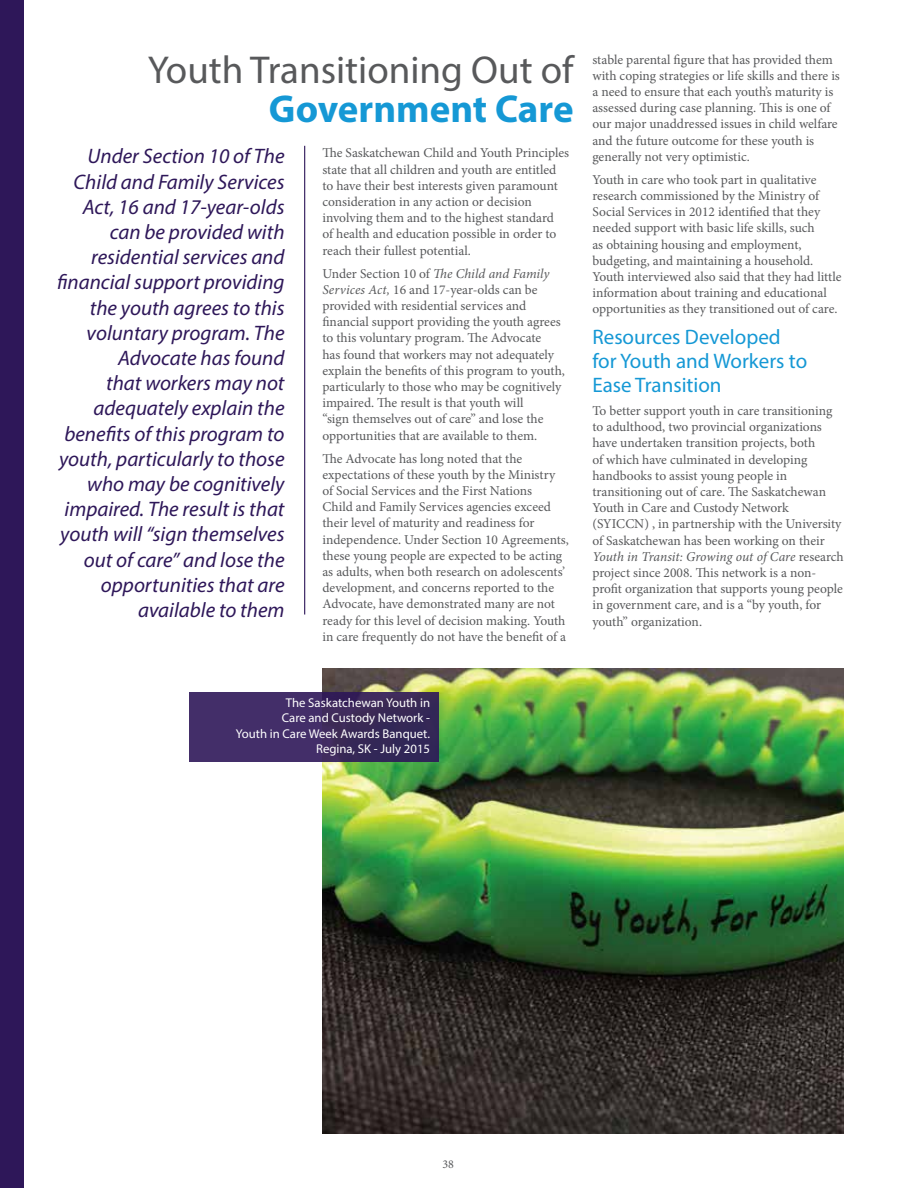
<style>
.page{position:relative;width:918px;height:1188px;background:#fff}
.page>*{position:absolute;margin:0;border:0;box-sizing:border-box;transform-origin:0 0}
.t1{font:39px "Myriad Pro";color:#58595b}
.t2{font:700 39px "Myriad Pro";color:#1598d5}
.t3{font:italic 21px/25.2px "Myriad Pro";color:#2e1759;text-align:right}
.t4{font:21px/24px "Myriad Pro";color:#1598d5}
.t5{font:13.5px/16.2px "Minion Pro";letter-spacing:-.005em;color:#58595b}
.t6{font:12.75px/15.3px "Myriad Pro";color:#fff;text-align:right}
.t7{font:12px "Minion Pro";color:#58595b}
.s1{font-style:italic}
</style>
<div class="page">
<hr style="left:304px;top:146px;width:1px;height:469px;background:#2e1759">
<div style="left:0;top:0;width:24px;height:1188px;background:#2e1759"></div>
<img style="left:322px;top:669px;width:522px;height:465px">
<div style="left:189px;top:692px;width:250px;height:69px;background:linear-gradient(to right,#48306e,#342753)"></div>
<h1 class="t1" style="left:148px;top:46px;width:427px">Youth Transitioning Out of</h1>
<h1 class="t2" style="left:269px;top:83px;width:306px">Government Care</h1>
<p class="t3" style="left:57px;top:143px;width:229px">Under Section 10 of The<br>Child and Family Services<br>Act, 16 and 17-year-olds can be provided with residential services and financial support providing the youth agrees to this voluntary program. The<br>Advocate has found<br>that workers may not adequately explain the benefits of this program to youth, particularly to those who may be cognitively impaired. The result is that youth will “sign themselves out of care” and lose the opportunities that are available to them</p>
<p class="t5" style="left:322px;top:145px;width:248px">The Saskatchewan Child and Youth Principles state that all children and youth are entitled to have their best interests given paramount consideration in any action or decision involving them and to the highest standard<br>of health and education possible in order to reach their fullest potential.</p>
<p class="t5" style="left:322px;top:265px;width:244px">Under Section 10 of <span class="s1">The Child and Family Services Act,</span> 16 and 17-year-olds can be provided with residential services and financial support providing the youth agrees to this voluntary program. The Advocate<br>has found that workers may not adequately explain the benefits of this program to youth, particularly to those who may be cognitively impaired. The result is that youth will<br>“sign themselves out of care” and lose the opportunities that are available to them.</p>
<p class="t5" style="left:322px;top:450px;width:248px">The Advocate has long noted that the expectations of these youth by the Ministry of Social Services and the First Nations<br>Child and Family Services agencies exceed their level of maturity and readiness for independence. Under Section 10 Agreements, these young people are expected to be acting as adults, when both research on adolescents’ development, and concerns reported to the Advocate, have demonstrated many are not ready for this level of decision making. Youth in care frequently do not have the benefit of a</p>
<p class="t5" style="left:592px;top:51px;width:249px">stable parental figure that has provided them with coping strategies or life skills and there is a need to ensure that each youth’s maturity is assessed during case planning. This is one of our major unaddressed issues in child welfare and the future outcome for these youth is generally not very optimistic.</p>
<p class="t5" style="left:592px;top:171px;width:251px">Youth in care who took part in qualitative research commissioned by the Ministry of Social Services in 2012 identified that they needed support with basic life skills, such<br>as obtaining housing and employment, budgeting, and maintaining a household.<br>Youth interviewed also said that they had little information about training and educational opportunities as they transitioned out of care.</p>
<h2 class="t4" style="left:592px;top:325px;width:216px">Resources Developed for Youth and Workers to<br>Ease Transition</h2>
<p class="t5" style="left:592px;top:403px;width:253px">To better support youth in care transitioning to adulthood, two provincial organizations have undertaken transition projects, both<br>of which have culminated in developing handbooks to assist young people in transitioning out of care. The Saskatchewan Youth in Care and Custody Network (SYICCN) , in partnership with the University of Saskatchewan has been working on their <span class="s1">Youth in Transit: Growing out of Care</span> research project since 2008. This network is a non&shy;profit organization that supports young people in government care, and is a “by youth, for youth” organization.</p>
<p class="t6" style="left:236px;top:695px;width:196px">The Saskatchewan Youth in<br>Care and Custody Network -<br>Youth in Care Week Awards Banquet.<br>Regina, SK - July 2015</p>
<p class="t7" style="left:442px;top:1156px;width:13px">38</p>
</div>
